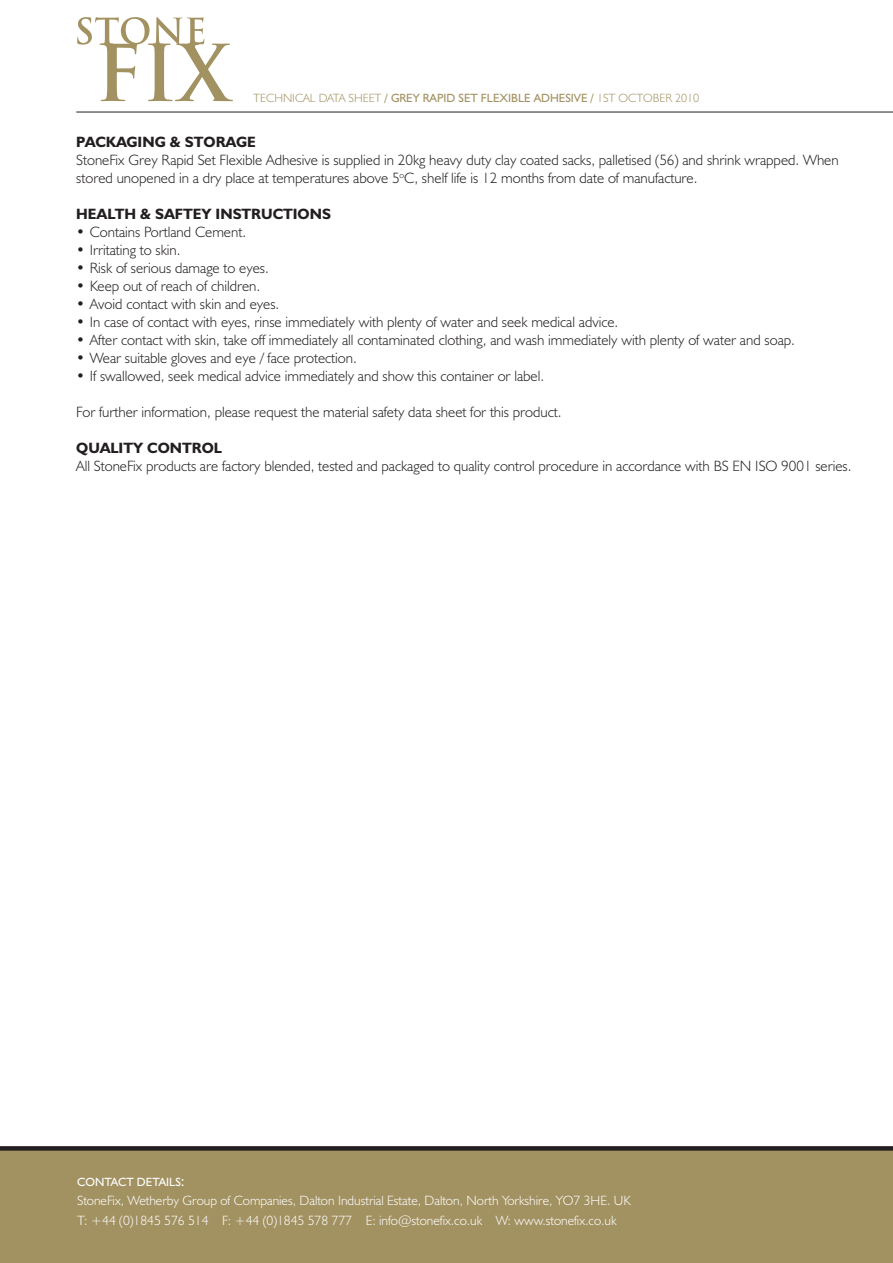
<style>
.page{position:relative;width:893px;height:1263px;background:#fff}
.page>*{position:absolute;margin:0;border:0;box-sizing:border-box;transform-origin:0 0}
.t1{font:300 15px/18px "Humanist 521 BT";color:#231f20}
.t2{font:700 15px "Humanist 521 BT";color:#231f20}
.t3{font:300 13.5px/19.5px "Humanist 521 BT";color:#fff}
.t4{font:300 12px "Humanist 521 BT";color:#a29161}
.t5{font:12px "Humanist 521 BT";color:#a29161}
.t6{font:12px "Humanist 521 BT";color:#fff}
.s1{font-weight:400}
.s2{font-size:15px}
</style>
<div class="page">
<div style="left:0;top:1149px;width:893px;height:113px;background:#a29161"></div>
<div style="left:0;top:1146px;width:893px;height:5px;background:#231f20"></div>
<hr style="left:76px;top:112px;width:817px;height:1px;background:#231f20">
<svg style="left:77px;top:17px;width:156px;height:84px"></svg>
<p class="t4" style="left:253px;top:90px;width:184px">TECHNICAL DATA SHEET <span class="s1">/ GREY RAPID</span></p>
<p class="t5" style="left:458px;top:90px;width:90px">SET FLEXIBLE ADHESI</p>
<p class="t4" style="left:574px;top:90px;width:127px"><span class="s1">VE /</span> 1st OCTOBER 2010</p>
<p class="t2" style="left:76px;top:132px;width:181px">PACKAGING &amp; STORAGE</p>
<p class="t1" style="left:76px;top:150px;width:764px">StoneFix Grey Rapid Set Flexible Adhesive is supplied in 20kg heavy duty clay coated sacks, palletised (56) and shrink wrapped. When stored unopened in a dry place at temperatures above 5<sup>o</sup>C, shelf life is 12 months from date of manufacture.</p>
<p class="t2" style="left:76px;top:204px;width:256px">HEALTH &amp; SAFTEY INSTRUCTIONS</p>
<p class="t1" style="left:76px;top:222px;width:171px">• Contains Portland Cement.</p>
<p class="t1" style="left:76px;top:240px;width:106px">• Irritating to skin.</p>
<p class="t1" style="left:76px;top:258px;width:194px">• Risk of serious damage to eyes.</p>
<p class="t1" style="left:76px;top:276px;width:186px">• Keep out of reach of children.</p>
<p class="t1" style="left:76px;top:294px;width:205px">• Avoid contact with skin and eyes.</p>
<p class="t1" style="left:76px;top:312px;width:544px">• In case of contact with eyes, rinse immediately with plenty of water and seek medical advice.</p>
<p class="t1" style="left:76px;top:330px;width:720px">• After contact with skin, take off immediately all contaminated clothing, and wash immediately with plenty of water and soap.</p>
<p class="t1" style="left:76px;top:348px;width:282px">• Wear suitable gloves and eye / face protection.</p>
<p class="t1" style="left:76px;top:366px;width:469px">• If swallowed, seek medical advice immediately and show this container or label.</p>
<p class="t1" style="left:76px;top:402px;width:487px">For further information, please request the material safety data sheet for this product.</p>
<p class="t2" style="left:76px;top:438px;width:147px">QUALITY CONTROL</p>
<p class="t1" style="left:76px;top:456px;width:777px">All StoneFix products are factory blended, tested and packaged to quality control procedure in accordance with BS EN ISO 9001 series.</p>
<p class="t6" style="left:77px;top:1174px;width:109px">CONTACT DETAILS<span class="s2">:</span></p>
<p class="t3" style="left:77px;top:1190px;width:555px">StoneFix, Wetherby Group of Companies, Dalton Industrial Estate, Dalton, North Yorkshire, YO7 3HE. UK<br>T: +44 (0)1845 576 514 F: +44 (0)1845 578 777 E: info@stonefix.co.uk W: www.stonefix.co.uk</p>
</div>
